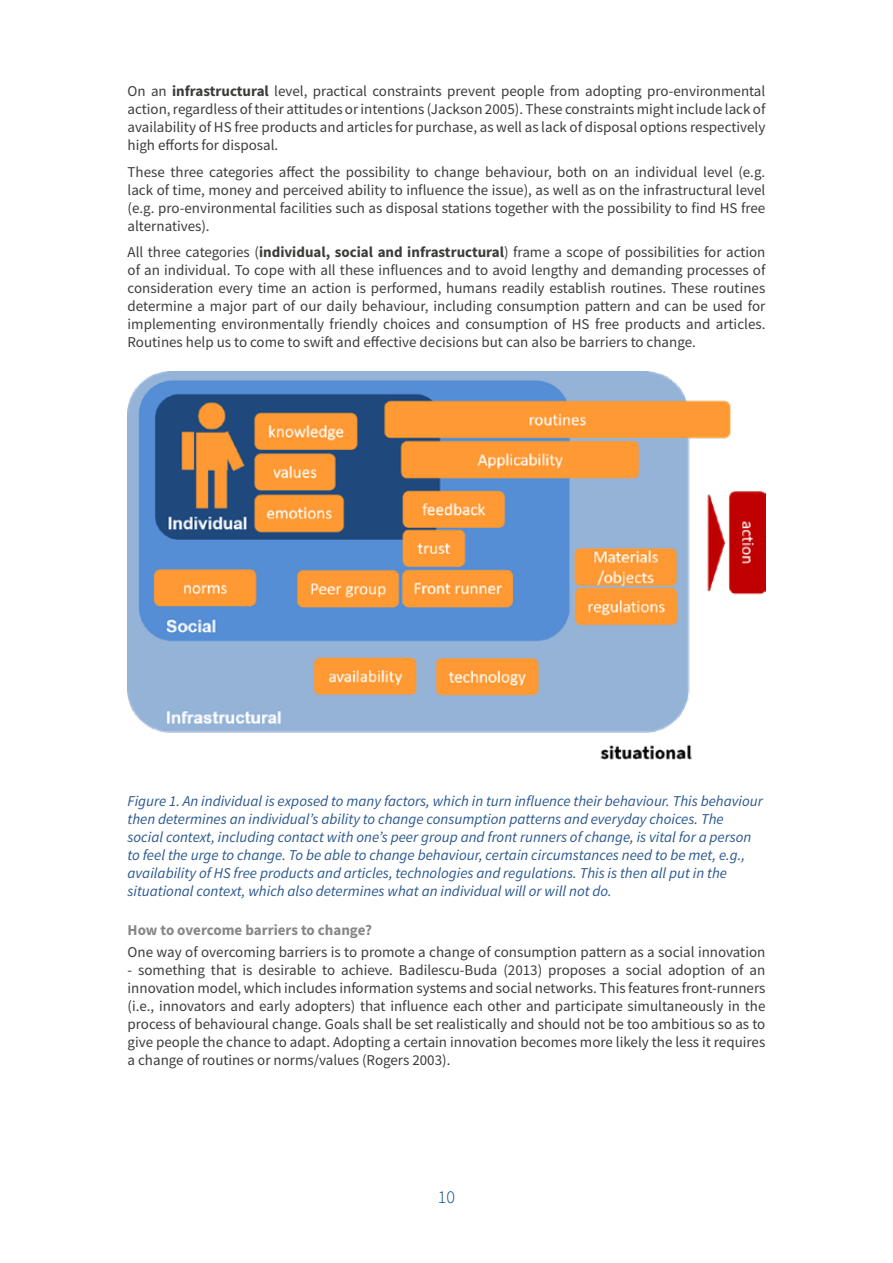
<style>
.page{position:relative;width:893px;height:1263px;background:#fff}
.page>*{position:absolute;margin:0;border:0;box-sizing:border-box;transform-origin:0 0}
.t1{font:300 18px "Source Sans Pro";color:#004a83}
.t2{font:15px/18px "Source Sans Pro";color:#3c3c3b;text-align:justify}
.t3{font:italic 15px/18px "Source Sans Pro";color:#29578e}
.t4{font:700 15px "Source Sans Pro";color:#878787}
.s1{font-weight:700}
</style>
<div class="page">
<img style="left:128px;top:372px;width:637px;height:388px">
<p class="t2" style="left:128px;top:82px;width:639px">On an <span class="s1">infrastructural</span> level, practical constraints prevent people from adopting pro-environmental action, regardless of their attitudes or intentions (Jackson 2005). These constraints might include lack of availability of HS free products and articles for purchase, as well as lack of disposal options respectively high efforts for disposal.</p>
<p class="t2" style="left:128px;top:163px;width:639px">These three categories affect the possibility to change behaviour, both on an individual level (e.g. lack of time, money and perceived ability to influence the issue), as well as on the infrastructural level (e.g. pro-environmental facilities such as disposal stations together with the possibility to find HS free alternatives).</p>
<p class="t2" style="left:128px;top:243px;width:639px">All three categories (<span class="s1">individual, social and infrastructural</span>) frame a scope of possibilities for action of an individual. To cope with all these influences and to avoid lengthy and demanding processes of consideration every time an action is performed, humans readily establish routines. These routines determine a major part of our daily behaviour, including consumption pattern and can be used for implementing environmentally friendly choices and consumption of HS free products and articles.<br>Routines help us to come to swift and effective decisions but can also be barriers to change.</p>
<p class="t3" style="left:128px;top:792px;width:637px">Figure 1. An individual is exposed to many factors, which in turn influence their behaviour. This behaviour then determines an individual’s ability to change consumption patterns and everyday choices. The social context, including contact with one’s peer group and front runners of change, is vital for a person to feel the urge to change. To be able to change behaviour, certain circumstances need to be met, e.g., availability of HS free products and articles, technologies and regulations. This is then all put in the situational context, which also determines what an individual will or will not do.</p>
<p class="t4" style="left:128px;top:920px;width:246px">How to overcome barriers to change?</p>
<p class="t2" style="left:128px;top:943px;width:639px">One way of overcoming barriers is to promote a change of consumption pattern as a social innovation</p>
<p class="t2" style="left:128px;top:961px;width:639px">- something that is desirable to achieve. Badilescu-Buda (2013) proposes a social adoption of an innovation model, which includes information systems and social networks. This features front-runners (i.e., innovators and early adopters) that influence each other and participate simultaneously in the process of behavioural change. Goals shall be set realistically and should not be too ambitious so as to give people the chance to adapt. Adopting a certain innovation becomes more likely the less it requires a change of routines or norms/values (Rogers 2003).</p>
<p class="t1" style="left:438px;top:1186px;width:19px">10</p>
</div>
